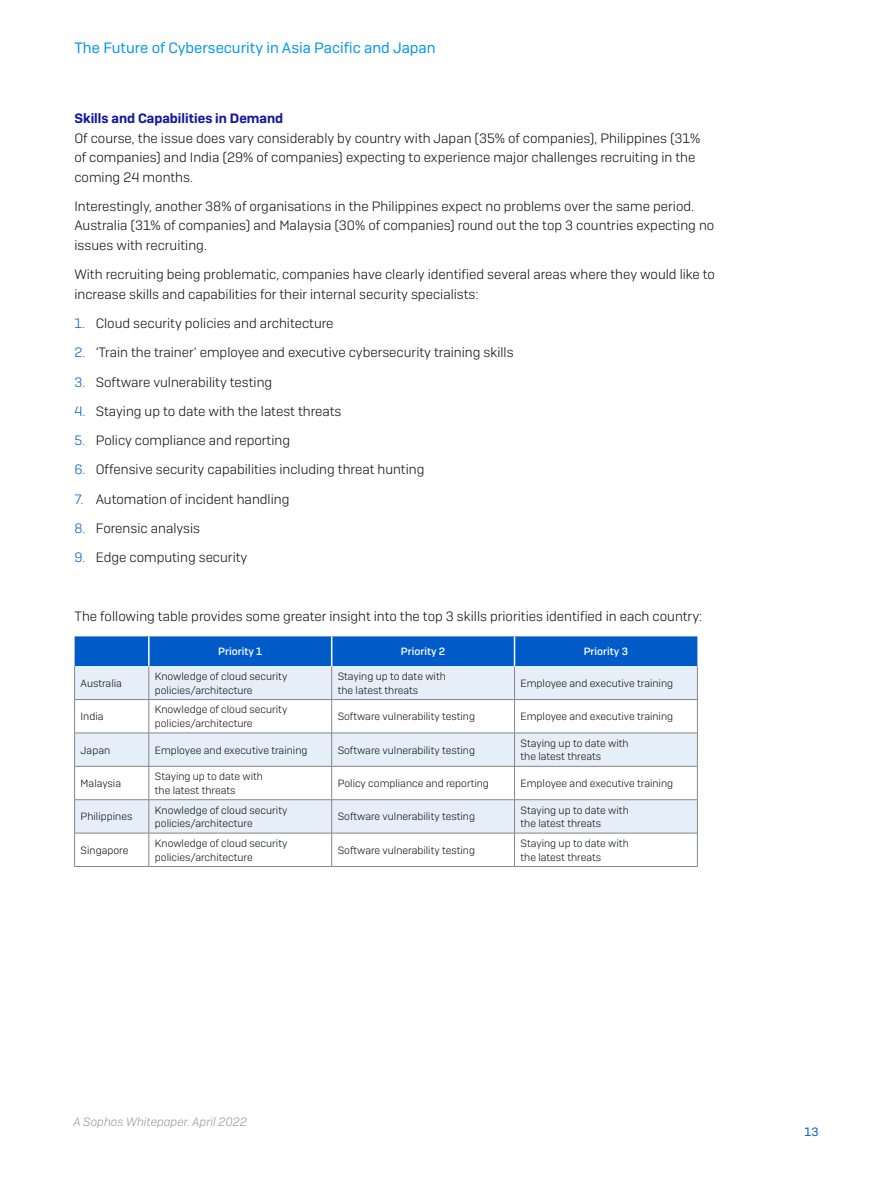
<style>
.page{position:relative;width:893px;height:1191px;background:#fff}
.page>*{position:absolute;margin:0;border:0;box-sizing:border-box;transform-origin:0 0}
.t1{font:15px "Sophos Sans";color:#0097ee}
.t2{font:300 13.5px/19.5px "Sophos Sans";color:#0d0d0e}
.t3{font:600 13.5px "Sophos Sans";color:#13189c}
.t4{font:italic 300 12px "Sophos Sans";color:#96989c}
.t5{font:12px "Sophos Sans";color:#005bc8}
.t6{font:300 10.5px/13.5px "Sophos Sans";color:#0d0d0e}
.t7{font:500 10.5px "Sophos Sans";color:#fff}
.s1{color:#005bc8}
</style>
<div class="page">
<div style="left:75px;top:636px;width:622px;height:30px;background:#005bc8"></div>
<svg style="left:75px;top:666px;width:622px;height:167px;fill:#e6eff9"></svg>
<hr style="left:74px;top:666px;width:1px;height:33px;background:#83868b">
<hr style="left:149px;top:666px;width:1px;height:33px;background:#83868b">
<hr style="left:331px;top:666px;width:1px;height:33px;background:#83868b">
<hr style="left:514px;top:666px;width:1px;height:33px;background:#83868b">
<hr style="left:697px;top:666px;width:1px;height:33px;background:#83868b">
<hr style="left:74px;top:699px;width:75px;height:1px;background:#83868b">
<hr style="left:74px;top:699px;width:1px;height:33px;background:#83868b">
<hr style="left:149px;top:699px;width:183px;height:1px;background:#83868b">
<hr style="left:149px;top:699px;width:1px;height:33px;background:#83868b">
<hr style="left:332px;top:699px;width:182px;height:1px;background:#83868b">
<hr style="left:331px;top:699px;width:1px;height:33px;background:#83868b">
<hr style="left:514px;top:699px;width:184px;height:1px;background:#83868b">
<hr style="left:514px;top:699px;width:1px;height:33px;background:#83868b">
<hr style="left:697px;top:699px;width:1px;height:33px;background:#83868b">
<hr style="left:74px;top:732px;width:75px;height:1px;background:#83868b">
<hr style="left:74px;top:733px;width:1px;height:33px;background:#83868b">
<hr style="left:149px;top:732px;width:183px;height:1px;background:#83868b">
<hr style="left:149px;top:733px;width:1px;height:33px;background:#83868b">
<hr style="left:332px;top:732px;width:182px;height:1px;background:#83868b">
<hr style="left:331px;top:733px;width:1px;height:33px;background:#83868b">
<hr style="left:514px;top:732px;width:184px;height:1px;background:#83868b">
<hr style="left:514px;top:733px;width:1px;height:33px;background:#83868b">
<hr style="left:697px;top:733px;width:1px;height:33px;background:#83868b">
<hr style="left:74px;top:766px;width:75px;height:1px;background:#83868b">
<hr style="left:74px;top:766px;width:1px;height:33px;background:#83868b">
<hr style="left:149px;top:766px;width:183px;height:1px;background:#83868b">
<hr style="left:149px;top:766px;width:1px;height:33px;background:#83868b">
<hr style="left:332px;top:766px;width:182px;height:1px;background:#83868b">
<hr style="left:331px;top:766px;width:1px;height:33px;background:#83868b">
<hr style="left:514px;top:766px;width:184px;height:1px;background:#83868b">
<hr style="left:514px;top:766px;width:1px;height:33px;background:#83868b">
<hr style="left:697px;top:766px;width:1px;height:33px;background:#83868b">
<hr style="left:74px;top:799px;width:75px;height:1px;background:#83868b">
<hr style="left:74px;top:800px;width:1px;height:33px;background:#83868b">
<hr style="left:149px;top:799px;width:183px;height:1px;background:#83868b">
<hr style="left:149px;top:800px;width:1px;height:33px;background:#83868b">
<hr style="left:332px;top:799px;width:182px;height:1px;background:#83868b">
<hr style="left:331px;top:800px;width:1px;height:33px;background:#83868b">
<hr style="left:514px;top:799px;width:184px;height:1px;background:#83868b">
<hr style="left:514px;top:800px;width:1px;height:33px;background:#83868b">
<hr style="left:697px;top:800px;width:1px;height:33px;background:#83868b">
<hr style="left:74px;top:833px;width:75px;height:1px;background:#83868b">
<hr style="left:74px;top:833px;width:1px;height:33px;background:#83868b">
<hr style="left:149px;top:833px;width:183px;height:1px;background:#83868b">
<hr style="left:149px;top:833px;width:1px;height:33px;background:#83868b">
<hr style="left:332px;top:833px;width:182px;height:1px;background:#83868b">
<hr style="left:331px;top:833px;width:1px;height:33px;background:#83868b">
<hr style="left:514px;top:833px;width:184px;height:1px;background:#83868b">
<hr style="left:514px;top:833px;width:1px;height:33px;background:#83868b">
<hr style="left:697px;top:833px;width:1px;height:33px;background:#83868b">
<hr style="left:74px;top:866px;width:75px;height:1px;background:#83868b">
<hr style="left:149px;top:866px;width:183px;height:1px;background:#83868b">
<hr style="left:332px;top:866px;width:182px;height:1px;background:#83868b">
<hr style="left:514px;top:866px;width:184px;height:1px;background:#83868b">
<hr style="left:148px;top:636px;width:2px;height:30px;background:#fff">
<hr style="left:331px;top:636px;width:1px;height:30px;background:#fff">
<hr style="left:514px;top:636px;width:1px;height:30px;background:#fff">
<p class="t1" style="left:74px;top:39px;width:363px">The Future of Cybersecurity in Asia Pacific and Japan</p>
<p class="t3" style="left:74px;top:110px;width:210px">Skills and Capabilities in Demand</p>
<p class="t2" style="left:74px;top:128px;width:627px">Of course, the issue does vary considerably by country with Japan (35% of companies), Philippines (31% of companies) and India (29% of companies) expecting to experience major challenges recruiting in the coming 24 months.</p>
<p class="t2" style="left:74px;top:196px;width:641px">Interestingly, another 38% of organisations in the Philippines expect no problems over the same period.<br>Australia (31% of companies) and Malaysia (30% of companies) round out the top 3 countries expecting no issues with recruiting.</p>
<p class="t2" style="left:74px;top:264px;width:642px">With recruiting being problematic, companies have clearly identified several areas where they would like to increase skills and capabilities for their internal security specialists:</p>
<p class="t2" style="left:74px;top:313px;width:261px"><span class="s1">1.</span> Cloud security policies and architecture</p>
<p class="t2" style="left:74px;top:342px;width:441px"><span class="s1">2.</span> ‘Train the trainer’ employee and executive cybersecurity training skills</p>
<p class="t2" style="left:74px;top:372px;width:199px"><span class="s1">3.</span> Software vulnerability testing</p>
<p class="t2" style="left:74px;top:401px;width:269px"><span class="s1">4.</span> Staying up to date with the latest threats</p>
<p class="t2" style="left:74px;top:430px;width:217px"><span class="s1">5.</span> Policy compliance and reporting</p>
<p class="t2" style="left:74px;top:459px;width:351px"><span class="s1">6.</span> Offensive security capabilities including threat hunting</p>
<p class="t2" style="left:74px;top:489px;width:216px"><span class="s1">7.</span> Automation of incident handling</p>
<p class="t2" style="left:74px;top:518px;width:127px"><span class="s1">8.</span> Forensic analysis</p>
<p class="t2" style="left:74px;top:547px;width:174px"><span class="s1">9.</span> Edge computing security</p>
<p class="t2" style="left:74px;top:606px;width:629px">The following table provides some greater insight into the top 3 skills priorities identified in each country:</p>
<p class="t7" style="left:218px;top:645px;width:45px">Priority 1</p>
<p class="t7" style="left:401px;top:645px;width:46px">Priority 2</p>
<p class="t7" style="left:584px;top:645px;width:46px">Priority 3</p>
<p class="t6" style="left:81px;top:676px;width:43px">Australia</p>
<p class="t6" style="left:155px;top:669px;width:134px">Knowledge of cloud security policies/architecture</p>
<p class="t6" style="left:338px;top:669px;width:110px">Staying up to date with the latest threats</p>
<p class="t6" style="left:520px;top:676px;width:154px">Employee and executive training</p>
<p class="t6" style="left:81px;top:709px;width:24px">India</p>
<p class="t6" style="left:155px;top:703px;width:134px">Knowledge of cloud security policies/architecture</p>
<p class="t6" style="left:338px;top:709px;width:139px">Software vulnerability testing</p>
<p class="t6" style="left:521px;top:709px;width:154px">Employee and executive training</p>
<p class="t6" style="left:81px;top:743px;width:31px">Japan</p>
<p class="t6" style="left:155px;top:743px;width:154px">Employee and executive training</p>
<p class="t6" style="left:338px;top:743px;width:139px">Software vulnerability testing</p>
<p class="t6" style="left:521px;top:736px;width:110px">Staying up to date with the latest threats</p>
<p class="t6" style="left:81px;top:776px;width:42px">Malaysia</p>
<p class="t6" style="left:155px;top:769px;width:110px">Staying up to date with the latest threats</p>
<p class="t6" style="left:338px;top:776px;width:153px">Policy compliance and reporting</p>
<p class="t6" style="left:521px;top:776px;width:154px">Employee and executive training</p>
<p class="t6" style="left:81px;top:809px;width:53px">Philippines</p>
<p class="t6" style="left:155px;top:803px;width:134px">Knowledge of cloud security policies/architecture</p>
<p class="t6" style="left:338px;top:809px;width:139px">Software vulnerability testing</p>
<p class="t6" style="left:521px;top:803px;width:110px">Staying up to date with the latest threats</p>
<p class="t6" style="left:81px;top:843px;width:49px">Singapore</p>
<p class="t6" style="left:155px;top:836px;width:134px">Knowledge of cloud security policies/architecture</p>
<p class="t6" style="left:338px;top:843px;width:139px">Software vulnerability testing</p>
<p class="t6" style="left:521px;top:836px;width:110px">Staying up to date with the latest threats</p>
<p class="t4" style="left:74px;top:1114px;width:175px">A Sophos Whitepaper. April 2022</p>
<p class="t5" style="left:805px;top:1124px;width:15px">13</p>
</div>
